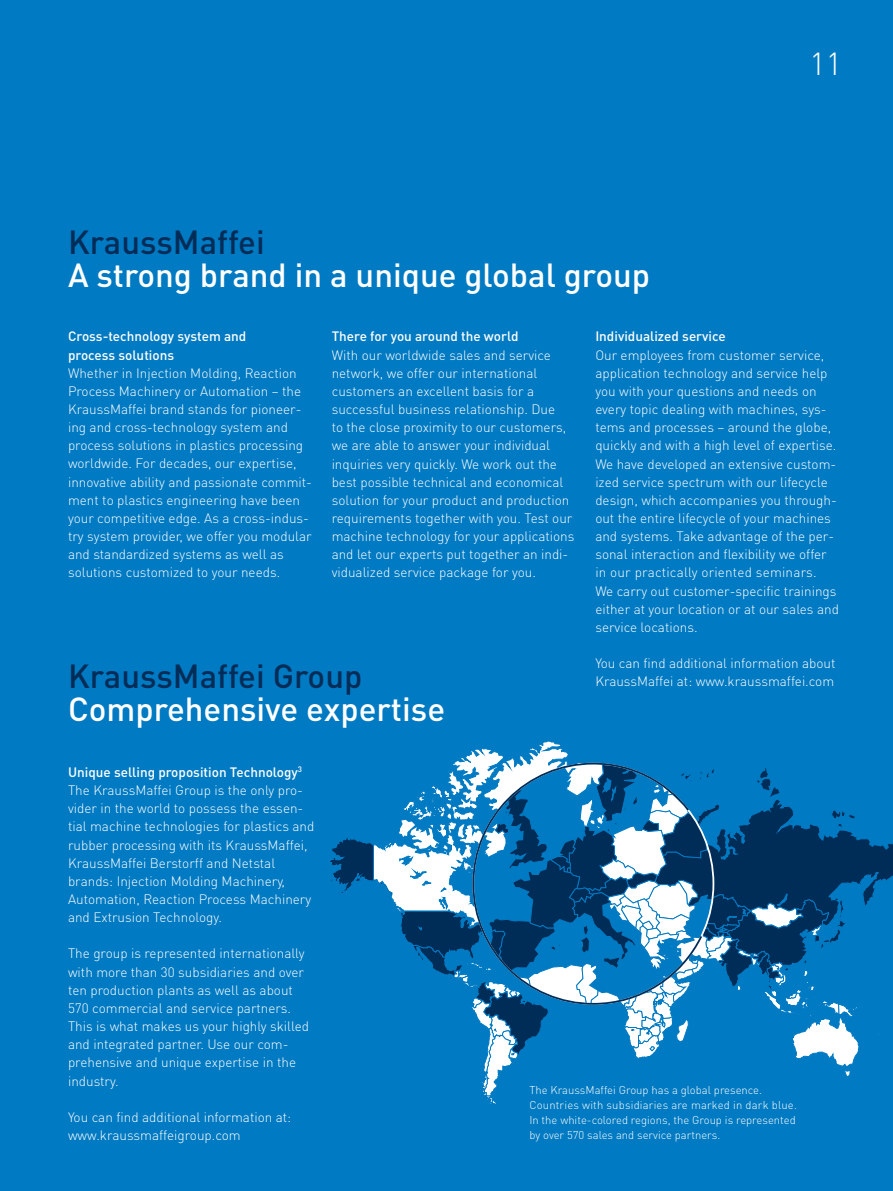
<style>
.page{position:relative;width:893px;height:1191px;background:#007ac2}
.page>*{position:absolute;margin:0;border:0;box-sizing:border-box;transform-origin:0 0}
.t1{font:500 33px "DIN Pro";color:#fff}
.t2{font:500 33px "DIN Pro";color:#002c58}
.t3{font:300 31.5px "DIN Pro";color:#fff}
.t4{font:300 13.5px/18.1px "DIN Pro";color:#fff}
.t5{font:500 13.5px/18.1px "DIN Pro";color:#fff}
.t6{font:300 11.25px/15px "DIN Pro";color:#fff}
.s1{font-weight:500}
</style>
<div class="page">
<svg style="left:330px;top:741px;width:563px;height:363px"></svg>
<svg style="left:471px;top:762px;width:233px;height:243px"></svg>
<h2 class="t3" style="left:810px;top:42px;width:34px">11</h2>
<h1 class="t2" style="left:68px;top:220px;width:198px">KraussMaffei</h1>
<h1 class="t1" style="left:68px;top:253px;width:584px">A strong brand in a unique global group</h1>
<p class="t5" style="left:68px;top:327px;width:180px">Cross-technology system and process solutions</p>
<p class="t4" style="left:68px;top:363px;width:245px">Whether in Injection Molding, Reaction Process Machinery or Automation – the KraussMaffei brand stands for pioneer&shy;ing and cross-technology system and process solutions in plastics processing worldwide. For decades, our expertise, innovative ability and passionate commit&shy;ment to plastics engineering have been your competitive edge. As a cross-indus&shy;try system provider, we offer you modular and standardized systems as well as solutions customized to your needs.</p>
<p class="t5" style="left:332px;top:327px;width:188px">There for you around the world</p>
<p class="t4" style="left:332px;top:345px;width:244px">With our worldwide sales and service network, we offer our international customers an excellent basis for a successful business relationship. Due<br>to the close proximity to our customers, we are able to answer your individual inquiries very quickly. We work out the best possible technical and economical solution for your product and production requirements together with you. Test our machine technology for your applications and let our experts put together an indi&shy;vidualized service package for you.</p>
<p class="t5" style="left:595px;top:327px;width:132px">Individualized service</p>
<p class="t4" style="left:595px;top:345px;width:245px">Our employees from customer service, application technology and service help you with your questions and needs on every topic dealing with machines, sys&shy;tems and processes – around the globe, quickly and with a high level of expertise.<br>We have developed an extensive custom&shy;ized service spectrum with our lifecycle design, which accompanies you through&shy;out the entire lifecycle of your machines and systems. Take advantage of the per&shy;sonal interaction and flexibility we offer in our practically oriented seminars.<br>We carry out customer-specific trainings either at your location or at our sales and service locations.</p>
<p class="t4" style="left:595px;top:653px;width:242px">You can find additional information about</p>
<h1 class="t2" style="left:68px;top:653px;width:296px">KraussMaffei Group</h1>
<p class="t4" style="left:595px;top:672px;width:240px">KraussMaffei at: www.kraussmaffei.com</p>
<h1 class="t1" style="left:68px;top:686px;width:379px">Comprehensive expertise</h1>
<p class="t4" style="left:68px;top:762px;width:248px"><span class="s1">Unique selling proposition Technology</span><sup>3<br></sup>The KraussMaffei Group is the only pro&shy;vider in the world to possess the essen&shy;tial machine technologies for plastics and rubber processing with its KraussMaffei, KraussMaffei Berstorff and Netstal brands: Injection Molding Machinery, Automation, Reaction Process Machinery and Extrusion Technology.</p>
<p class="t4" style="left:68px;top:944px;width:242px">The group is represented internationally with more than 30 subsidiaries and over ten production plants as well as about 570 commercial and service partners.<br>This is what makes us your highly skilled and integrated partner. Use our com&shy;prehensive and unique expertise in the industry.</p>
<p class="t4" style="left:68px;top:1107px;width:225px">You can find additional information at: www.kraussmaffeigroup.com</p>
<p class="t6" style="left:529px;top:1082px;width:269px">The KraussMaffei Group has a global presence.<br>Countries with subsidiaries are marked in dark blue.<br>In the white-colored regions, the Group is represented by over 570 sales and service partners.</p>
</div>
